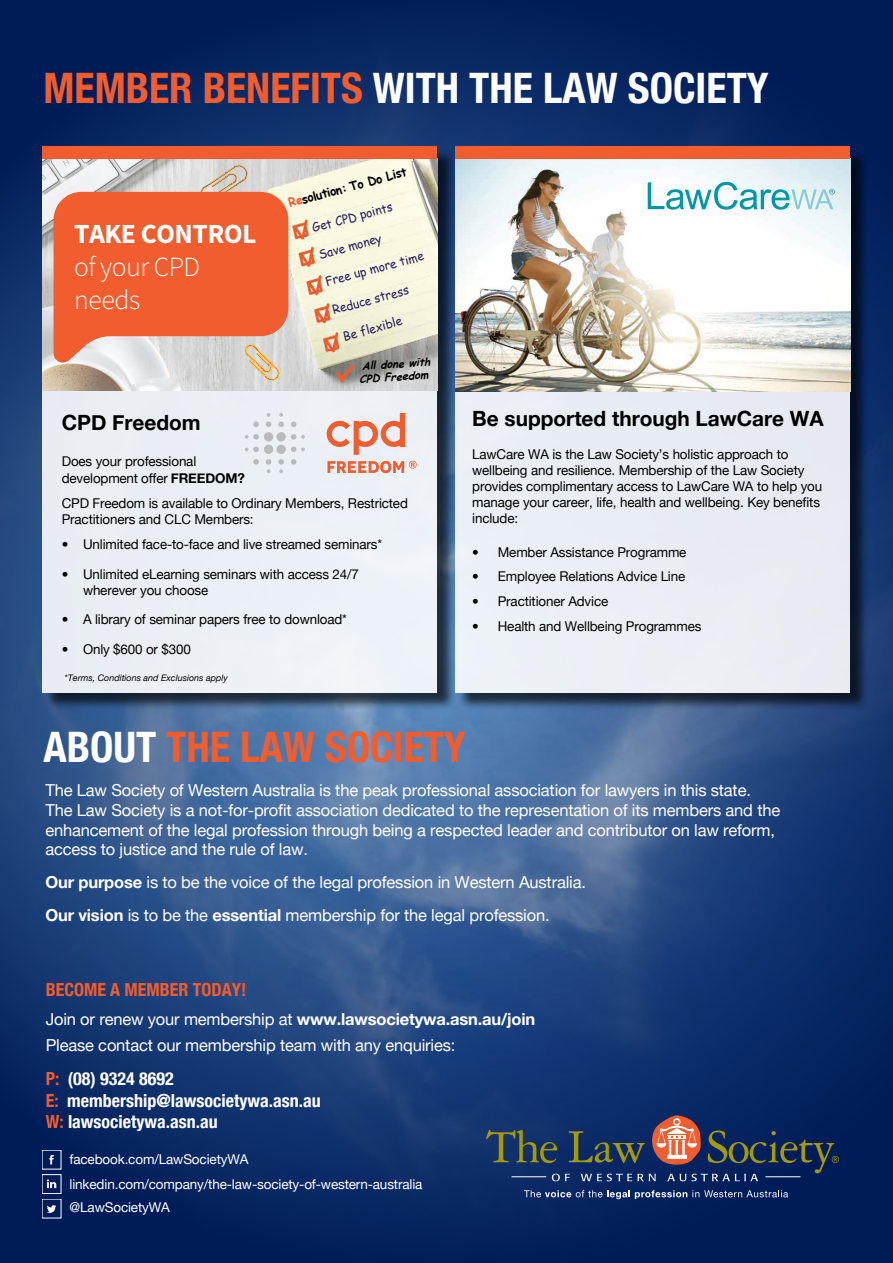
<style>
.page{position:relative;width:893px;height:1263px;background:#fff}
.page>*{position:absolute;margin:0;border:0;box-sizing:border-box;transform-origin:0 0}
.t1{font:700 condensed 42px "Helvetica Neue";color:#fff}
.t2{font:700 condensed 42px "Helvetica Neue";color:#f15d2f}
.t3{font:300 27.75px/33.3px "Source Sans Pro";letter-spacing:-.02em;color:#fff}
.t4{font:700 27.75px "Source Sans Pro";letter-spacing:-.02em;color:#fff}
.t5{font:700 21px "Helvetica Neue";color:#000}
.t6{font:700 condensed 18px/21.6px "Helvetica Neue";color:#fff}
.t7{font:700 condensed 18px "Helvetica Neue";color:#f15d2f}
.t8{font:16.5px/19.8px "Helvetica Neue";letter-spacing:-.01em;color:#fff}
.t9{font:13.5px/16.2px "Helvetica Neue";letter-spacing:-.01em;color:#000}
.t10{font:13.5px/23.9px "Helvetica Neue";letter-spacing:-.01em;color:#fff}
.t11{font:12.3px "Comic Sans MS";color:#292060}
.t12{font:700 12.3px "Comic Sans MS";color:#000}
.t13{font:italic 700 10.8px/12.9px "Comic Sans MS";color:#000;text-align:center}
.t14{font:italic 9px "Helvetica Neue";color:#000}
.s1{color:#f15d2f}
.s2{font-weight:700}
.s3{color:#fff}
</style>
<div class="page">
<img style="left:0;top:0;width:893px;height:1263px">
<svg style="left:524px;top:1190px;width:264px;height:9px"></svg>
<svg style="left:486px;top:1115px;width:353px;height:66px"></svg>
<div style="left:457px;top:149px;width:412px;height:562px;background:#000;opacity:.75"></div>
<div style="left:455px;top:147px;width:395px;height:545px;background:#e9eef4"></div>
<div style="left:44px;top:149px;width:412px;height:562px;background:#000;opacity:.75"></div>
<div style="left:42px;top:147px;width:395px;height:545px;background:#ebf0f5"></div>
<img style="left:212px;top:159px;width:225px;height:232px">
<svg style="left:42px;top:159px;width:170px;height:232px"></svg>
<svg style="left:335px;top:364px;width:21px;height:19px"></svg>
<svg style="left:54px;top:165px;width:234px;height:216px"></svg>
<div style="left:42px;top:146px;width:395px;height:13px;background:#f15d2f"></div>
<img style="left:455px;top:159px;width:395px;height:233px">
<div style="left:455px;top:146px;width:395px;height:13px;background:#f15d2f"></div>
<svg style="left:648px;top:182px;width:187px;height:28px"></svg>
<svg style="left:327px;top:413px;width:78px;height:42px"></svg>
<svg style="left:253px;top:459px;width:6px;height:6px"></svg>
<svg style="left:245px;top:434px;width:14px;height:6px"></svg>
<svg style="left:253px;top:421px;width:6px;height:6px"></svg>
<svg style="left:278px;top:413px;width:6px;height:14px"></svg>
<svg style="left:245px;top:447px;width:14px;height:5px"></svg>
<svg style="left:266px;top:413px;width:5px;height:14px"></svg>
<div style="left:264px;top:445px;width:9px;height:9px;background:#b8babc;border-radius:50%"></div>
<svg style="left:291px;top:459px;width:5px;height:6px"></svg>
<svg style="left:291px;top:434px;width:14px;height:6px"></svg>
<svg style="left:291px;top:421px;width:5px;height:6px"></svg>
<svg style="left:291px;top:447px;width:14px;height:5px"></svg>
<svg style="left:278px;top:459px;width:6px;height:14px"></svg>
<div style="left:264px;top:432px;width:9px;height:9px;background:#b8babc;border-radius:50%"></div>
<svg style="left:266px;top:459px;width:5px;height:14px"></svg>
<div style="left:276px;top:445px;width:10px;height:9px;background:#b8babc;border-radius:50%"></div>
<div style="left:276px;top:432px;width:10px;height:9px;background:#b8babc;border-radius:50%"></div>
<svg style="left:327px;top:461px;width:90px;height:12px"></svg>
<svg style="left:47px;top:1179px;width:9px;height:9px"></svg>
<svg style="left:47px;top:1205px;width:9px;height:8px"></svg>
<svg style="left:49px;top:1155px;width:5px;height:9px"></svg>
<h1 class="t1" style="left:43px;top:62px;width:727px"><span class="s1">MEMBER BENEFITS</span> WITH THE LAW SOCIETY</h1>
<h2 class="t4" style="left:74px;top:216px;width:184px">TAKE CONTROL</h2>
<h2 class="t3" style="left:74px;top:250px;width:127px">of your CPD needs</h2>
<h3 class="t5" style="left:62px;top:410px;width:140px">CPD Freedom</h3>
<p class="t12" style="left:286px;top:194px;width:123px;rotate:-15deg"><span class="s1">Re</span>solution: To Do List</p>
<p class="t11" style="left:317px;top:246px;width:66px;rotate:-15deg">Save money</p>
<p class="t11" style="left:310px;top:219px;width:84px;rotate:-15deg">Get CPD points</p>
<p class="t11" style="left:323px;top:273px;width:103px;rotate:-15deg">Free up more time</p>
<p class="t11" style="left:330px;top:301px;width:80px;rotate:-15deg">Reduce stress</p>
<p class="t11" style="left:341px;top:327px;width:62px;rotate:-15deg">Be flexible</p>
<p class="t13" style="left:358px;top:359px;width:73px;rotate:-4deg">All done with<br>CPD Freedom</p>
<p class="t9" style="left:62px;top:453px;width:185px">Does your professional development offer <span class="s2">FREEDOM?</span></p>
<p class="t9" style="left:62px;top:495px;width:348px">CPD Freedom is available to Ordinary Members, Restricted<br>Practitioners and CLC Members:</p>
<p class="t9" style="left:62px;top:536px;width:322px">• Unlimited face-to-face and live streamed seminars*</p>
<p class="t9" style="left:83px;top:565px;width:277px;text-indent:-21px">• Unlimited eLearning seminars with access 24/7 wherever you choose</p>
<p class="t9" style="left:62px;top:611px;width:287px">• A library of seminar papers free to download*</p>
<p class="t9" style="left:62px;top:641px;width:131px">• Only $600 or $300</p>
<p class="t14" style="left:65px;top:672px;width:165px">*Terms, Conditions and Exclusions apply</p>
<h3 class="t5" style="left:472px;top:406px;width:353px">Be supported through LawCare WA</h3>
<p class="t9" style="left:472px;top:445px;width:351px">LawCare WA is the Law Society’s holistic approach to wellbeing and resilience. Membership of the Law Society provides complimentary access to LawCare WA to help you manage your career, life, health and wellbeing. Key benefits include:</p>
<p class="t9" style="left:472px;top:543px;width:216px">• Member Assistance Programme</p>
<p class="t9" style="left:472px;top:568px;width:214px">• Employee Relations Advice Line</p>
<p class="t9" style="left:472px;top:593px;width:137px">• Practitioner Advice</p>
<p class="t9" style="left:472px;top:617px;width:231px">• Health and Wellbeing Programmes</p>
<h1 class="t2" style="left:43px;top:721px;width:424px"><span class="s3">ABOUT</span> THE LAW SOCIETY</h1>
<p class="t8" style="left:45px;top:780px;width:736px">The Law Society of Western Australia is the peak professional association for lawyers in this state.<br>The Law Society is a not-for-profit association dedicated to the representation of its members and the enhancement of the legal profession through being a respected leader and contributor on law reform, access to justice and the rule of law.</p>
<p class="t8" style="left:45px;top:866px;width:542px;line-height:32.5px"><span class="s2">Our purpose</span> is to be the voice of the legal profession in Western Australia.<br><span class="s2">Our vision</span> is to be the <span class="s2">essential</span> membership for the legal profession.</p>
<h3 class="t7" style="left:46px;top:979px;width:202px">BECOME A MEMBER TODAY!</h3>
<p class="t8" style="left:46px;top:1006px;width:491px;line-height:25.8px">Join or renew your membership at <span class="s2">www.lawsocietywa.asn.au/join<br></span>Please contact our membership team with any enquiries:</p>
<h3 class="t6" style="left:46px;top:1067px;width:277px"><span class="s1">P:</span> (08) 9324 8692<br><span class="s1">E:</span> membership@lawsocietywa.asn.au<br><span class="s1">W:</span> lawsocietywa.asn.au</h3>
<p class="t10" style="left:70px;top:1147px;width:354px">facebook.com/LawSocietyWA linkedin.com/company/the-law-society-of-western-australia @LawSocietyWA</p>
</div>
